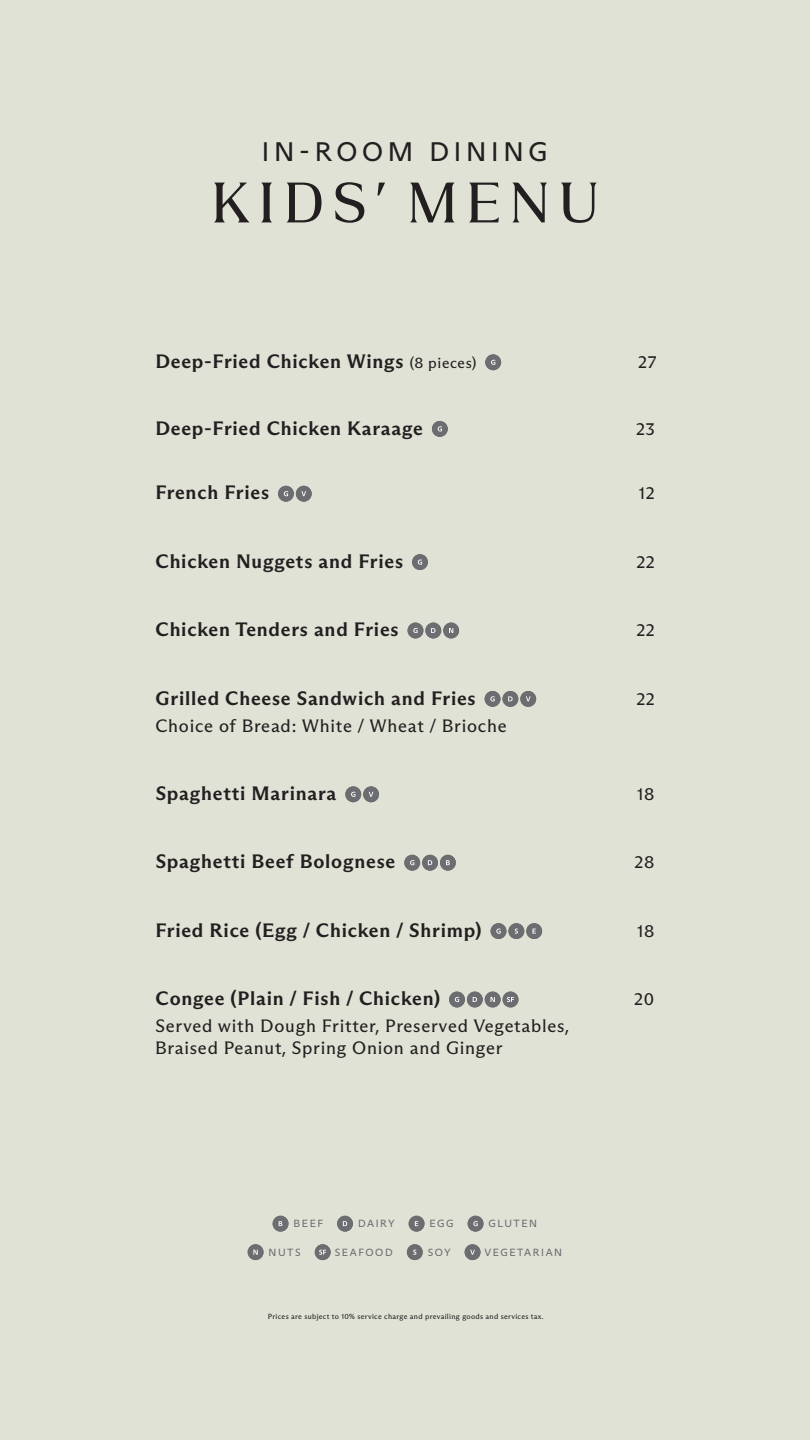
<style>
.page{position:relative;width:810px;height:1440px;background:#e1e2d6}
.page>*{position:absolute;margin:0;border:0;box-sizing:border-box;transform-origin:0 0}
.t1{font:54px "Marina Bay Serif New";letter-spacing:.175em;color:#231f20}
.t2{font:27px "MB Arizona Sans";letter-spacing:.175em;color:#231f20}
.t3{font:700 19.5px "MB Arizona Flare";letter-spacing:.04em;color:#231f20}
.t4{font:18px/21.6px "MB Arizona Flare";letter-spacing:.04em;color:#231f20}
.t5{font:17.25px "MB Arizona Flare";letter-spacing:.04em;color:#231f20}
.t6{font:10.5px "MB Arizona Sans";letter-spacing:.15em;color:#6d6e70}
.t7{font:7.5px "MB Arizona Flare";letter-spacing:.04em;color:#231f20}
.s1{font-weight:400;font-size:15px}
</style>
<div class="page">
<div style="left:485px;top:354px;width:16px;height:16px;background:#6c6d70;border-radius:50%"></div>
<svg style="left:491px;top:360px;width:4px;height:5px"></svg>
<div style="left:432px;top:421px;width:16px;height:16px;background:#6c6d70;border-radius:50%"></div>
<svg style="left:438px;top:426px;width:4px;height:5px"></svg>
<div style="left:278px;top:486px;width:16px;height:16px;background:#6c6d70;border-radius:50%"></div>
<svg style="left:284px;top:491px;width:4px;height:5px"></svg>
<div style="left:296px;top:486px;width:16px;height:16px;background:#6c6d70;border-radius:50%"></div>
<svg style="left:301px;top:491px;width:5px;height:5px"></svg>
<div style="left:412px;top:554px;width:16px;height:16px;background:#6c6d70;border-radius:50%"></div>
<svg style="left:418px;top:560px;width:4px;height:5px"></svg>
<div style="left:408px;top:623px;width:15px;height:15px;background:#6c6d70;border-radius:50%"></div>
<svg style="left:413px;top:628px;width:5px;height:5px"></svg>
<div style="left:425px;top:623px;width:16px;height:15px;background:#6c6d70;border-radius:50%"></div>
<svg style="left:431px;top:628px;width:5px;height:5px"></svg>
<div style="left:443px;top:623px;width:16px;height:15px;background:#6c6d70;border-radius:50%"></div>
<svg style="left:449px;top:628px;width:4px;height:5px"></svg>
<div style="left:485px;top:691px;width:15px;height:16px;background:#6c6d70;border-radius:50%"></div>
<svg style="left:490px;top:696px;width:5px;height:5px"></svg>
<div style="left:503px;top:691px;width:15px;height:16px;background:#6c6d70;border-radius:50%"></div>
<svg style="left:508px;top:696px;width:5px;height:5px"></svg>
<div style="left:520px;top:691px;width:16px;height:16px;background:#6c6d70;border-radius:50%"></div>
<svg style="left:526px;top:696px;width:5px;height:5px"></svg>
<div style="left:345px;top:786px;width:16px;height:16px;background:#6c6d70;border-radius:50%"></div>
<svg style="left:351px;top:792px;width:4px;height:5px"></svg>
<div style="left:363px;top:786px;width:16px;height:16px;background:#6c6d70;border-radius:50%"></div>
<svg style="left:369px;top:792px;width:4px;height:5px"></svg>
<div style="left:404px;top:855px;width:16px;height:16px;background:#6c6d70;border-radius:50%"></div>
<svg style="left:410px;top:860px;width:4px;height:5px"></svg>
<div style="left:422px;top:855px;width:16px;height:16px;background:#6c6d70;border-radius:50%"></div>
<svg style="left:428px;top:860px;width:4px;height:5px"></svg>
<div style="left:440px;top:855px;width:16px;height:16px;background:#6c6d70;border-radius:50%"></div>
<svg style="left:446px;top:860px;width:4px;height:5px"></svg>
<div style="left:491px;top:923px;width:15px;height:16px;background:#6c6d70;border-radius:50%"></div>
<svg style="left:496px;top:929px;width:5px;height:5px"></svg>
<div style="left:508px;top:923px;width:16px;height:16px;background:#6c6d70;border-radius:50%"></div>
<svg style="left:515px;top:929px;width:3px;height:5px"></svg>
<div style="left:526px;top:923px;width:16px;height:16px;background:#6c6d70;border-radius:50%"></div>
<svg style="left:532px;top:929px;width:4px;height:5px"></svg>
<div style="left:449px;top:992px;width:16px;height:15px;background:#6c6d70;border-radius:50%"></div>
<svg style="left:455px;top:997px;width:4px;height:5px"></svg>
<div style="left:467px;top:992px;width:16px;height:15px;background:#6c6d70;border-radius:50%"></div>
<svg style="left:473px;top:997px;width:4px;height:5px"></svg>
<div style="left:485px;top:992px;width:16px;height:15px;background:#6c6d70;border-radius:50%"></div>
<svg style="left:491px;top:997px;width:4px;height:5px"></svg>
<div style="left:503px;top:992px;width:15px;height:15px;background:#6c6d70;border-radius:50%"></div>
<svg style="left:507px;top:997px;width:7px;height:5px"></svg>
<div style="left:273px;top:1216px;width:15px;height:16px;background:#6c6d70;border-radius:50%"></div>
<svg style="left:279px;top:1221px;width:3px;height:5px"></svg>
<div style="left:337px;top:1216px;width:16px;height:16px;background:#6c6d70;border-radius:50%"></div>
<svg style="left:343px;top:1221px;width:4px;height:5px"></svg>
<div style="left:409px;top:1216px;width:15px;height:16px;background:#6c6d70;border-radius:50%"></div>
<div style="left:468px;top:1216px;width:15px;height:16px;background:#6c6d70;border-radius:50%"></div>
<svg style="left:473px;top:1221px;width:5px;height:5px"></svg>
<div style="left:248px;top:1244px;width:15px;height:16px;background:#6c6d70;border-radius:50%"></div>
<svg style="left:253px;top:1250px;width:5px;height:5px"></svg>
<div style="left:315px;top:1244px;width:16px;height:16px;background:#6c6d70;border-radius:50%"></div>
<svg style="left:319px;top:1250px;width:7px;height:5px"></svg>
<div style="left:407px;top:1244px;width:16px;height:16px;background:#6c6d70;border-radius:50%"></div>
<svg style="left:413px;top:1250px;width:3px;height:5px"></svg>
<div style="left:465px;top:1244px;width:15px;height:16px;background:#6c6d70;border-radius:50%"></div>
<svg style="left:470px;top:1250px;width:5px;height:5px"></svg>
<p class="t2" style="left:262px;top:135px;width:287px">IN-ROOM DINING</p>
<p class="t1" style="left:212px;top:159px;width:389px">KIDS’ MENU</p>
<p class="t3" style="left:155px;top:349px;width:323px">Deep-Fried Chicken Wings <span class="s1">(8 pieces)</span></p>
<p class="t5" style="left:638px;top:352px;width:20px">27</p>
<p class="t3" style="left:155px;top:416px;width:269px">Deep-Fried Chicken Karaage</p>
<p class="t5" style="left:636px;top:418px;width:20px">23</p>
<p class="t3" style="left:155px;top:481px;width:115px">French Fries</p>
<p class="t5" style="left:639px;top:483px;width:17px">12</p>
<p class="t3" style="left:156px;top:549px;width:249px">Chicken Nuggets and Fries</p>
<p class="t5" style="left:636px;top:552px;width:20px">22</p>
<p class="t3" style="left:156px;top:618px;width:245px">Chicken Tenders and Fries</p>
<p class="t5" style="left:636px;top:620px;width:20px">22</p>
<p class="t3" style="left:156px;top:686px;width:322px">Grilled Cheese Sandwich and Fries</p>
<p class="t5" style="left:636px;top:688px;width:20px">22</p>
<p class="t4" style="left:155px;top:715px;width:353px">Choice of Bread: White / Wheat / Brioche</p>
<p class="t3" style="left:156px;top:781px;width:182px">Spaghetti Marinara</p>
<p class="t5" style="left:637px;top:784px;width:19px">18</p>
<p class="t3" style="left:156px;top:850px;width:241px">Spaghetti Beef Bolognese</p>
<p class="t5" style="left:634px;top:852px;width:21px">28</p>
<p class="t3" style="left:155px;top:918px;width:328px">Fried Rice (Egg / Chicken / Shrimp)</p>
<p class="t5" style="left:637px;top:921px;width:19px">18</p>
<p class="t3" style="left:156px;top:987px;width:286px">Congee (Plain / Fish / Chicken)</p>
<p class="t5" style="left:634px;top:989px;width:21px">20</p>
<p class="t4" style="left:155px;top:1015px;width:416px">Served with Dough Fritter, Preserved Vegetables,<br>Braised Peanut, Spring Onion and Ginger</p>
<p class="t6" style="left:294px;top:1217px;width:31px">BEEF</p>
<p class="t6" style="left:358px;top:1217px;width:38px">DAIRY</p>
<p class="t6" style="left:430px;top:1217px;width:25px">EGG</p>
<p class="t6" style="left:489px;top:1217px;width:50px">GLUTEN</p>
<p class="t6" style="left:269px;top:1246px;width:34px">NUTS</p>
<p class="t6" style="left:335px;top:1246px;width:59px">SEAFOOD</p>
<p class="t6" style="left:428px;top:1246px;width:25px">SOY</p>
<p class="t6" style="left:484px;top:1246px;width:79px">VEGETARIAN</p>
<p class="t7" style="left:268px;top:1311px;width:277px">Prices are subject to 10% service charge and prevailing goods and services tax.</p>
</div>
